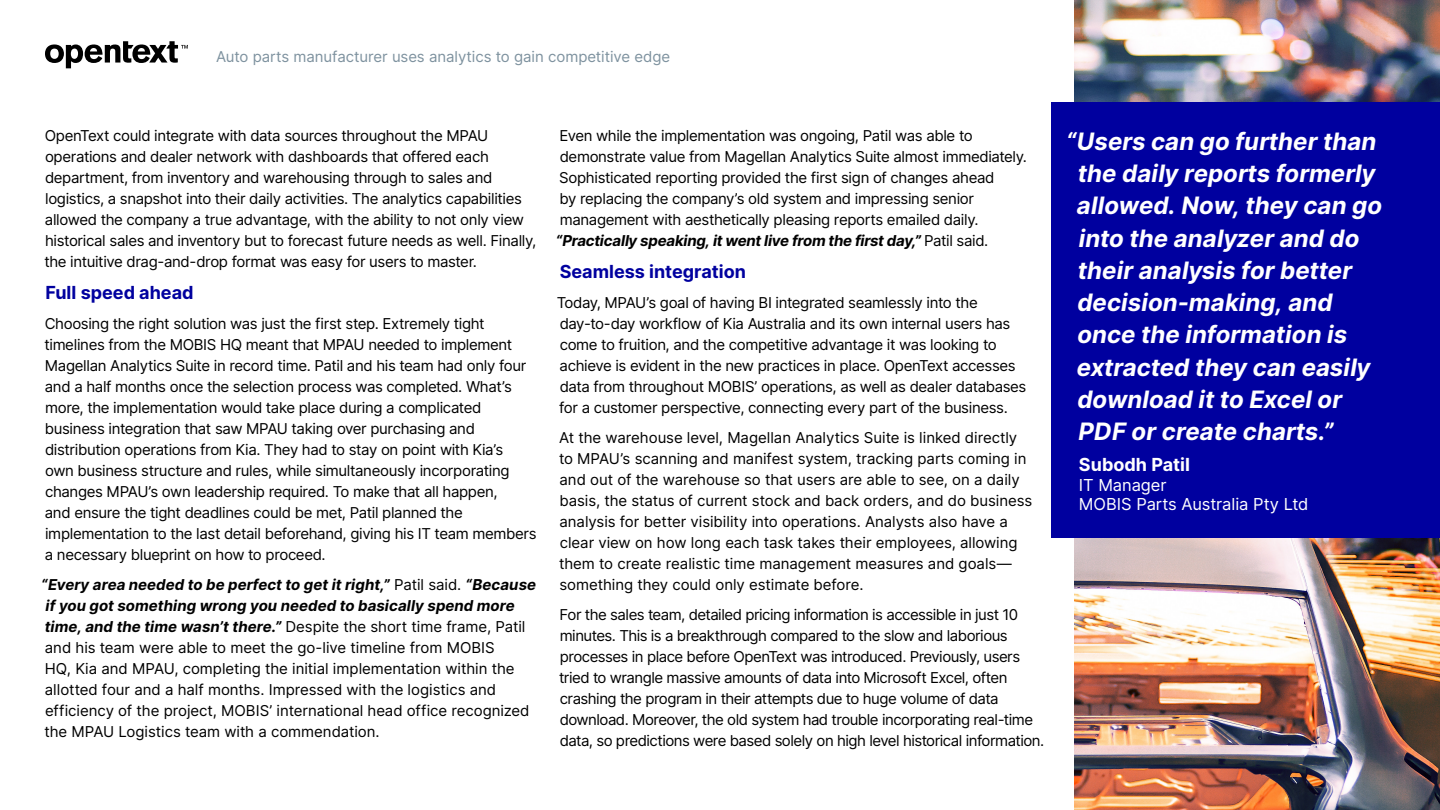
<style>
.page{position:relative;width:1440px;height:810px;background:#fff}
.page>*{position:absolute;margin:0;border:0;box-sizing:border-box;transform-origin:0 0}
.t1{font:italic 700 24px/32.2px "Inter";color:#fff}
.t2{font:700 18px "Inter";color:#00009f}
.Quote_Name{font:700 18px "Inter";color:#fff}
.Quote_Title___Compan{font:16.5px "Inter";letter-spacing:-.005em;color:#fff}
.Body{font:15px/21px "Inter";letter-spacing:-.025em;color:#000}
.Body-2{font:15px/21px "Inter";letter-spacing:-.005em;color:#000}
.t3{font:15px "Inter";letter-spacing:-.005em;color:#7e929f}
.s1{font-weight:700;font-style:italic}
</style>
<div class="page">
<svg style="left:45px;top:41px;width:143px;height:27px"></svg>
<img style="left:1074px;top:0;width:366px;height:810px">
<div style="left:1052px;top:102px;width:388px;height:436px;background:#00009f"></div>
<p class="t3" style="left:216px;top:46px;width:456px">Auto parts manufacturer uses analytics to gain competitive edge</p>
<p class="Body" style="left:44px;top:125px;width:493px">OpenText could integrate with data sources throughout the MPAU operations and dealer network with dashboards that offered each department, from inventory and warehousing through to sales and logistics, a snapshot into their daily activities. The analytics capabilities allowed the company a true advantage, with the ability to not only view historical sales and inventory but to forecast future needs as well. Finally, the intuitive drag-and-drop format was easy for users to master.</p>
<h3 class="t2" style="left:45px;top:280px;width:150px">Full speed ahead</h3>
<p class="Body" style="left:44px;top:313px;width:494px">Choosing the right solution was just the first step. Extremely tight timelines from the MOBIS HQ meant that MPAU needed to implement Magellan Analytics Suite in record time. Patil and his team had only four and a half months once the selection process was completed. What’s more, the implementation would take place during a complicated business integration that saw MPAU taking over purchasing and distribution operations from Kia. They had to stay on point with Kia’s<br>own business structure and rules, while simultaneously incorporating changes MPAU’s own leadership required. To make that all happen,<br>and ensure the tight deadlines could be met, Patil planned the implementation to the last detail beforehand, giving his IT team members a necessary blueprint on how to proceed.</p>
<p class="Body-2" style="left:41px;top:574px;width:496px"><span class="s1">“Every area needed to be perfect to get it right,”</span> Patil said. <span class="s1">“Because if you got something wrong you needed to basically spend more time, and the time wasn’t there.”</span> Despite the short time frame, Patil and his team were able to meet the go-live timeline from MOBIS<br>HQ, Kia and MPAU, completing the initial implementation within the allotted four and a half months. Impressed with the logistics and efficiency of the project, MOBIS’ international head office recognized the MPAU Logistics team with a commendation.</p>
<p class="Body" style="left:556px;top:125px;width:473px">Even while the implementation was ongoing, Patil was able to demonstrate value from Magellan Analytics Suite almost immediately.<br>Sophisticated reporting provided the first sign of changes ahead<br>by replacing the company’s old system and impressing senior management with aesthetically pleasing reports emailed daily. <span class="s1">“Practically speaking, it went live from the first day,”</span> Patil said.</p>
<h3 class="t2" style="left:560px;top:259px;width:188px">Seamless integration</h3>
<p class="Body" style="left:557px;top:292px;width:471px">Today, MPAU’s goal of having BI integrated seamlessly into the day-to-day workflow of Kia Australia and its own internal users has come to fruition, and the competitive advantage it was looking to achieve is evident in the new practices in place. OpenText accesses data from throughout MOBIS’ operations, as well as dealer databases for a customer perspective, connecting every part of the business.</p>
<p class="Body-2" style="left:559px;top:427px;width:475px">At the warehouse level, Magellan Analytics Suite is linked directly to MPAU’s scanning and manifest system, tracking parts coming in and out of the warehouse so that users are able to see, on a daily basis, the status of current stock and back orders, and do business analysis for better visibility into operations. Analysts also have a clear view on how long each task takes their employees, allowing them to create realistic time management measures and goals— something they could only estimate before.</p>
<p class="Body" style="left:559px;top:604px;width:487px">For the sales team, detailed pricing information is accessible in just 10 minutes. This is a breakthrough compared to the slow and laborious processes in place before OpenText was introduced. Previously, users tried to wrangle massive amounts of data into Microsoft Excel, often crashing the program in their attempts due to huge volume of data download. Moreover, the old system had trouble incorporating real-time data, so predictions were based solely on high level historical information.</p>
<p class="t1" style="left:1077px;top:125px;width:307px;text-indent:-11px">“Users can go further than the daily reports formerly allowed. Now, they can go into the analyzer and do their analysis for better decision-making, and once the information is extracted they can easily download it to Excel or<br>PDF or create charts.”</p>
<p class="Quote_Name" style="left:1079px;top:451px;width:113px">Subodh Patil</p>
<p class="Quote_Title___Compan" style="left:1079px;top:473px;width:89px">IT Manager</p>
<p class="Quote_Title___Compan" style="left:1079px;top:492px;width:231px">MOBIS Parts Australia Pty Ltd</p>
</div>
